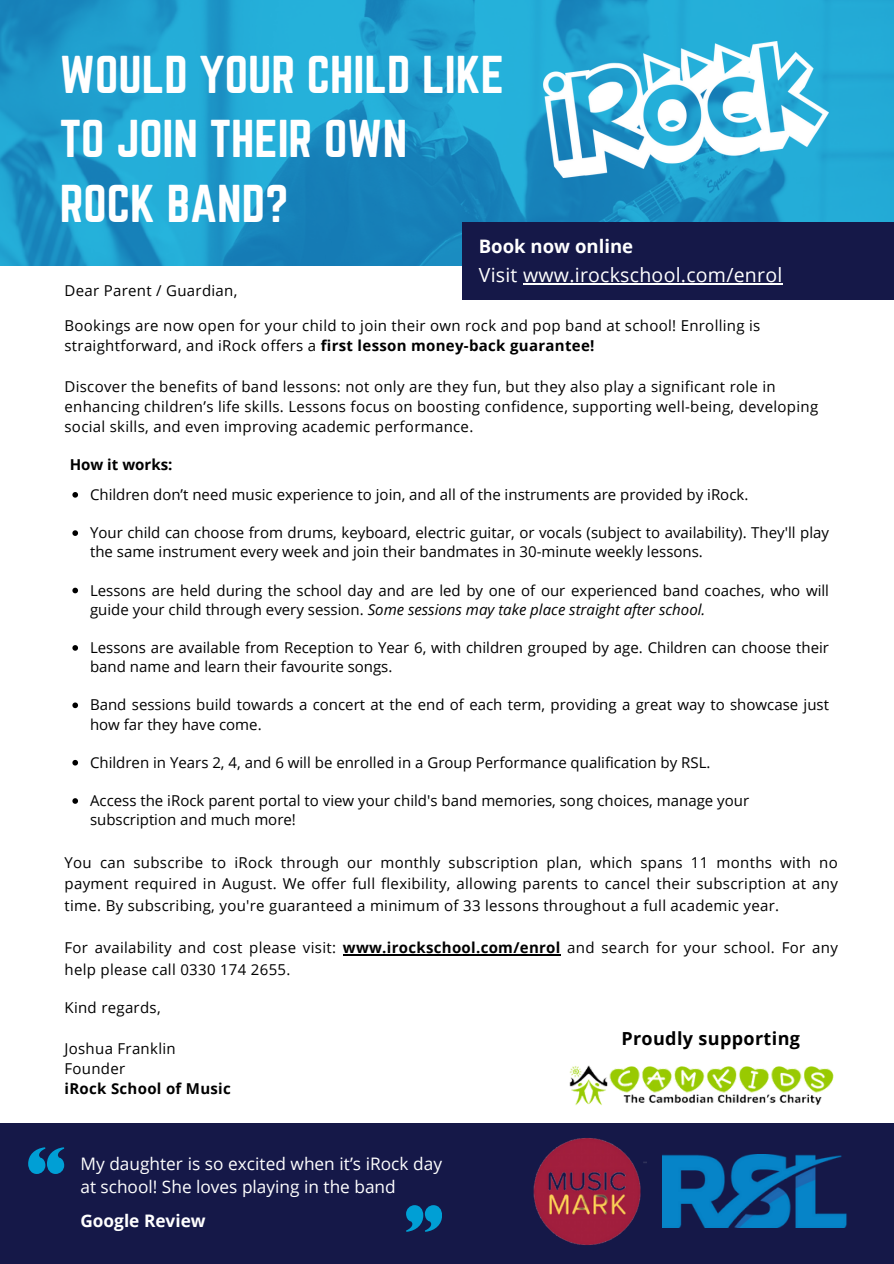
<style>
.page{position:relative;width:894px;height:1264px;background:#fff}
.page>*{position:absolute;margin:0;border:0;box-sizing:border-box;transform-origin:0 0}
.t1{font:46.5px/64.2px "Norwester";color:#fff}
.t2{font:19.5px "Open Sans";letter-spacing:.015em;color:#fff}
.t3{font:700 18.6px "Open Sans";color:#fff}
.t4{font:700 18px "Open Sans";letter-spacing:.02em;color:#000}
.t5{font:17.25px/23.7px "Open Sans";color:#fff}
.t6{font:700 17.25px "Open Sans";color:#fff}
.t7{font:15px/19.2px "Open Sans";color:#000}
.t8{font:15px/20.2px "Open Sans";letter-spacing:.02em;color:#000}
.t9{font:700 15px "Open Sans";letter-spacing:.02em;color:#000}
.t10{font:700 15px "Open Sans";color:#000}
.s1{font-weight:700}
.s2{font-style:italic}
</style>
<div class="page">
<img style="left:0;top:0;width:893px;height:265px">
<svg style="left:72px;top:492px;width:6px;height:5px"></svg>
<svg style="left:72px;top:530px;width:6px;height:6px"></svg>
<svg style="left:72px;top:587px;width:6px;height:6px"></svg>
<svg style="left:72px;top:645px;width:6px;height:5px"></svg>
<svg style="left:72px;top:702px;width:6px;height:6px"></svg>
<svg style="left:72px;top:760px;width:6px;height:5px"></svg>
<svg style="left:72px;top:798px;width:6px;height:5px"></svg>
<div style="left:0;top:1122px;width:893px;height:141px;background:#151848"></div>
<svg style="left:406px;top:1205px;width:35px;height:26px"></svg>
<svg style="left:28px;top:1147px;width:36px;height:26px"></svg>
<div style="left:462px;top:222px;width:431px;height:78px;background:#151848"></div>
<img style="left:543px;top:41px;width:285px;height:136px">
<img style="left:662px;top:1154px;width:185px;height:73px">
<img style="left:533px;top:1138px;width:113px;height:107px">
<img style="left:569px;top:1065px;width:265px;height:41px">
<hr style="left:343px;top:954px;width:217px;height:1px;background:#000">
<hr style="left:523px;top:283px;width:259px;height:1px;background:#fff">
<p class="t1" style="left:60px;top:42px;width:445px">WOULD YOUR CHILD LIKE<br>TO JOIN THEIR OWN<br>ROCK BAND?</p>
<p class="t8" style="left:64px;top:280px;width:174px">Dear Parent / Guardian,</p>
<p class="t3" style="left:478px;top:233px;width:156px">Book now online</p>
<p class="t2" style="left:478px;top:261px;width:305px">Visit www.irockschool.com/enrol</p>
<p class="t8" style="left:64px;top:315px;width:697px">Bookings are now open for your child to join their own rock and pop band at school! Enrolling is straightforward, and iRock offers a <span class="s1">first lesson money-back guarantee!</span></p>
<p class="t8" style="left:64px;top:376px;width:755px">Discover the benefits of band lessons: not only are they fun, but they also play a significant role in enhancing children’s life skills. Lessons focus on boosting confidence, supporting well-being, developing social skills, and even improving academic performance.</p>
<p class="t10" style="left:70px;top:453px;width:104px">How it works:</p>
<p class="t7" style="left:90px;top:484px;width:659px">Children don’t need music experience to join, and all of the instruments are provided by iRock.</p>
<p class="t7" style="left:90px;top:522px;width:740px">Your child can choose from drums, keyboard, electric guitar, or vocals (subject to availability). They'll play the same instrument every week and join their bandmates in 30-minute weekly lessons.</p>
<p class="t7" style="left:90px;top:580px;width:740px">Lessons are held during the school day and are led by one of our experienced band coaches, who will guide your child through every session. <span class="s2">Some sessions may take place straight after school.</span></p>
<p class="t7" style="left:90px;top:637px;width:740px">Lessons are available from Reception to Year 6, with children grouped by age. Children can choose their band name and learn their favourite songs.</p>
<p class="t7" style="left:90px;top:695px;width:740px">Band sessions build towards a concert at the end of each term, providing a great way to showcase just how far they have come.</p>
<p class="t7" style="left:90px;top:752px;width:622px">Children in Years 2, 4, and 6 will be enrolled in a Group Performance qualification by RSL.</p>
<p class="t7" style="left:90px;top:790px;width:660px">Access the iRock parent portal to view your child's band memories, song choices, manage your subscription and much more!</p>
<p class="t7" style="left:64px;top:851px;width:774px;line-height:21.3px;text-align:justify">You can subscribe to iRock through our monthly subscription plan, which spans 11 months with no payment required in August. We offer full flexibility, allowing parents to cancel their subscription at any time. By subscribing, you're guaranteed a minimum of 33 lessons throughout a full academic year.</p>
<p class="t8" style="left:64px;top:936px;width:774px;line-height:21.3px">For availability and cost please visit: <span class="s1">www.irockschool.com/enrol</span> and search for your school. For any help please call 0330 174 2655.</p>
<p class="t8" style="left:64px;top:997px;width:98px">Kind regards,</p>
<p class="t8" style="left:64px;top:1037px;width:113px">Joshua Franklin</p>
<p class="t8" style="left:64px;top:1057px;width:62px">Founder</p>
<p class="t9" style="left:64px;top:1078px;width:168px">iRock School of Music</p>
<p class="t5" style="left:80px;top:1151px;width:363px">My daughter is so excited when it’s iRock day at school! She loves playing in the band</p>
<p class="t6" style="left:80px;top:1208px;width:127px">Google Review</p>
<p class="t4" style="left:621px;top:1025px;width:180px">Proudly supporting</p>
</div>
